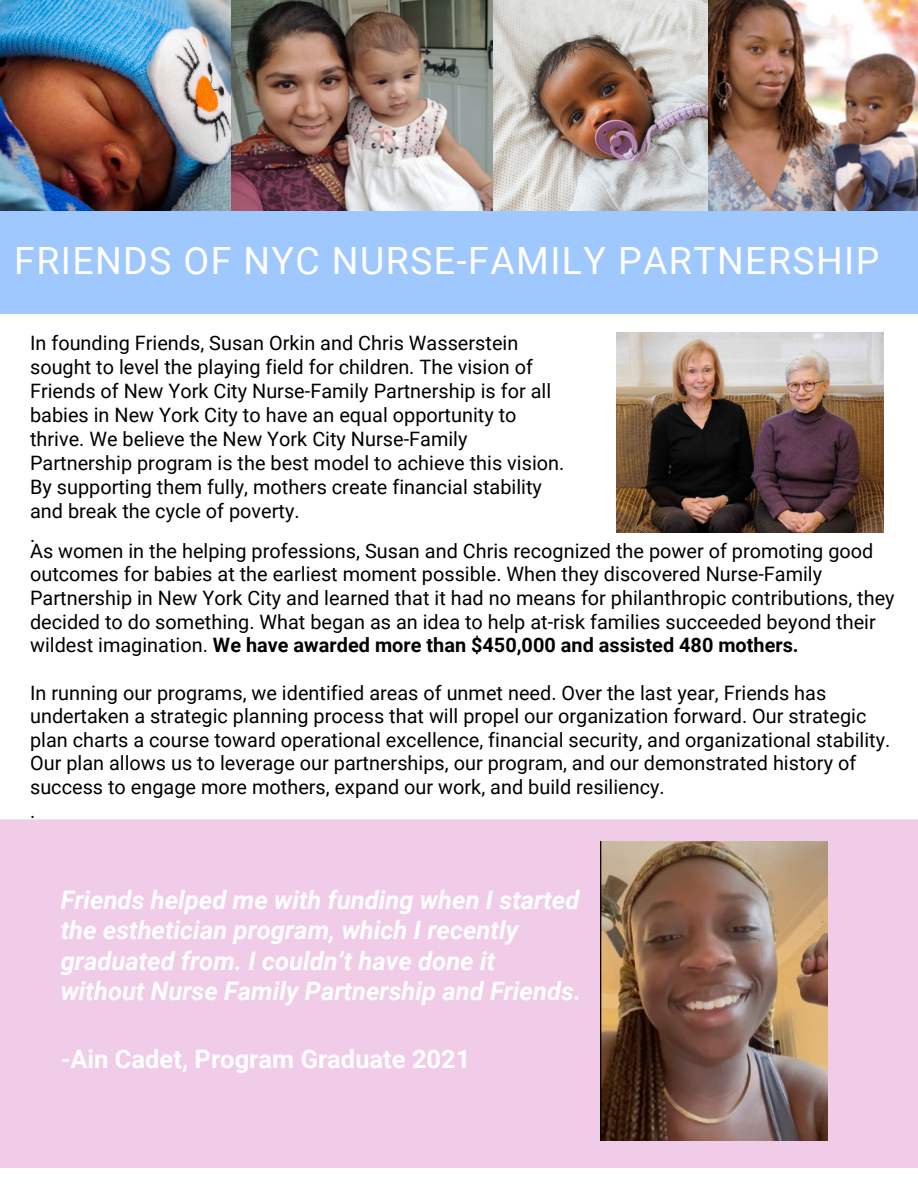
<style>
.page{position:relative;width:918px;height:1188px;background:#fff}
.page>*{position:absolute;margin:0;border:0;box-sizing:border-box;transform-origin:0 0}
.t1{font:37.5px "Roboto";letter-spacing:.04em;color:#fff}
.t2{font:italic 700 25.5px/30.3px "Roboto";color:#fff}
.t3{font:700 25.5px "Roboto";color:#fff}
.t4{font:19.8px/23.7px "Roboto";color:#000}
.s1{font-weight:700}
.s2{font-style:italic}
</style>
<div class="page">
<div style="left:0;top:819px;width:918px;height:349px;background:#f0cce8"></div>
<img style="left:601px;top:841px;width:227px;height:300px">
<img style="left:708px;top:0;width:210px;height:212px">
<img style="left:232px;top:0;width:476px;height:212px">
<img style="left:0;top:0;width:231px;height:212px">
<div style="left:0;top:212px;width:918px;height:102px;background:#9fc8ff"></div>
<img style="left:616px;top:333px;width:268px;height:200px">
<p class="t1" style="left:14px;top:239px;width:867px">FRIENDS OF NYC NURSE-FAMILY PARTNERSHIP</p>
<p class="t4" style="left:30px;top:331px;width:536px;line-height:24.2px">In founding Friends, Susan Orkin and Chris Wasserstein sought to level the playing field for children. The vision of Friends of New York City Nurse-Family Partnership is for all babies in New York City to have an equal opportunity to thrive. We believe the New York City Nurse-Family Partnership program is the best model to achieve this vision.<br>By supporting them fully, mothers create financial stability and break the cycle of poverty.</p>
<p class="t4" style="left:30px;top:524px;width:7px">.</p>
<p class="t4" style="left:30px;top:539px;width:866px">As women in the helping professions, Susan and Chris recognized the power of promoting good outcomes for babies at the earliest moment possible. When they discovered Nurse-Family Partnership in New York City and learned that it had no means for philanthropic contributions, they decided to do something. What began as an idea to help at-risk families succeeded beyond their wildest imagination. <span class="s1">We have awarded more than $450,000 and assisted 480 mothers.</span></p>
<p class="t4" style="left:30px;top:681px;width:862px">In running our programs, we identified areas of unmet need. Over the last year, Friends has undertaken a strategic planning process that will propel our organization forward. Our strategic plan charts a course toward operational excellence, financial security, and organizational stability.<br>Our plan allows us to leverage our partnerships, our program, and our demonstrated history of success to engage more mothers, expand our work, and build resiliency.</p>
<h2 class="t4" style="left:30px;top:799px;width:7px">.</h2>
<h1 class="t2" style="left:61px;top:885px;width:522px">Friends helped me with funding when I started the esthetician program, which I recently graduated from. I couldn’t have done it without Nurse Family Partnership and Friends.</h1>
<p class="t3" style="left:61px;top:1044px;width:411px"><span class="s2">-</span>Ain Cadet, Program Graduate 2021</p>
</div>
